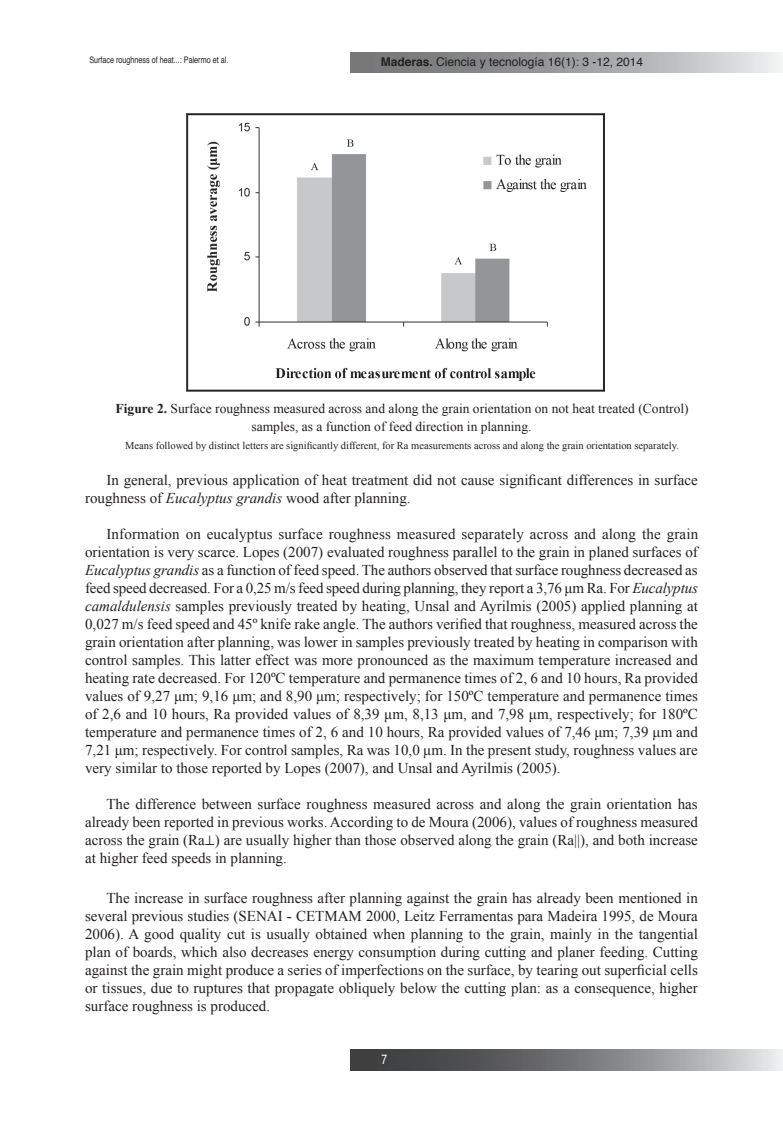
<style>
.page{position:relative;width:783px;height:1144px;background:#fff}
.page>*{position:absolute;margin:0;border:0;box-sizing:border-box;transform-origin:0 0}
.t1{font:15px/18px "Times New Roman";color:#231f20;text-align:justify}
.t2{font:13.5px/18px "Times New Roman";color:#231f20}
.t3{font:13.5px "Helvetica";color:#fff;scale:.75 1}
.t4{font:12px "Helvetica";color:#231f20}
.t5{font:10.5px "Times New Roman";color:#231f20}
.t6{font:9px "Helvetica";color:#231f20;scale:.8 1}
.s1{font-weight:700}
.s2{font-style:italic}
</style>
<div class="page">
<img style="left:186px;top:113px;width:419px;height:279px">
<svg style="left:350px;top:52px;width:432px;height:21px;background:#a3a4a5"></svg>
<svg style="left:350px;top:1050px;width:432px;height:20px;background:#7c7d7f"></svg>
<p class="t6" style="left:89px;top:53px;width:175px">Surface roughness of heat...: Palermo et al.</p>
<p class="t4" style="left:381px;top:53px;width:264px"><span class="s1">Maderas.</span> Ciencia y tecnología 16(1): 3 -12, 2014</p>
<p class="t2" style="left:251px;top:400px;width:438px;text-indent:-136px"><span class="s1">Figure 2.</span> Surface roughness measured across and along the grain orientation on not heat treated (Control) samples, as a function of feed direction in planning.</p>
<p class="t5" style="left:125px;top:439px;width:555px">Means followed by distinct letters are significantly different, for Ra measurements across and along the grain orientation separately.</p>
<p class="t1" style="left:85px;top:471px;width:614px;text-indent:21px">In general, previous application of heat treatment did not cause significant differences in surface roughness of <span class="s2">Eucalyptus grandis</span> wood after planning.</p>
<p class="t1" style="left:85px;top:525px;width:614px;text-indent:21px">Information on eucalyptus surface roughness measured separately across and along the grain orientation is very scarce. Lopes (2007) evaluated roughness parallel to the grain in planed surfaces of <span class="s2">Eucalyptus grandis</span> as a function of feed speed. The authors observed that surface roughness decreased as feed speed decreased. For a 0,25 m/s feed speed during planning, they report a 3,76 μm Ra. For <span class="s2">Eucalyptus camaldulensis</span> samples previously treated by heating, Unsal and Ayrilmis (2005) applied planning at 0,027 m/s feed speed and 45º knife rake angle. The authors verified that roughness, measured across the grain orientation after planning, was lower in samples previously treated by heating in comparison with control samples. This latter effect was more pronounced as the maximum temperature increased and heating rate decreased. For 120ºC temperature and permanence times of 2, 6 and 10 hours, Ra provided values of 9,27 μm; 9,16 μm; and 8,90 μm; respectively; for 150ºC temperature and permanence times of 2,6 and 10 hours, Ra provided values of 8,39 μm, 8,13 μm, and 7,98 μm, respectively; for 180ºC temperature and permanence times of 2, 6 and 10 hours, Ra provided values of 7,46 μm; 7,39 μm and 7,21 μm; respectively. For control samples, Ra was 10,0 μm. In the present study, roughness values are very similar to those reported by Lopes (2007), and Unsal and Ayrilmis (2005).</p>
<p class="t1" style="left:85px;top:795px;width:614px;text-indent:21px">The difference between surface roughness measured across and along the grain orientation has already been reported in previous works. According to de Moura (2006), values of roughness measured across the grain (Ra⊥) are usually higher than those observed along the grain (Ra||), and both increase at higher feed speeds in planning.</p>
<p class="t1" style="left:85px;top:889px;width:614px;text-indent:21px">The increase in surface roughness after planning against the grain has already been mentioned in several previous studies (SENAI - CETMAM 2000, Leitz Ferramentas para Madeira 1995, de Moura 2006). A good quality cut is usually obtained when planning to the grain, mainly in the tangential plan of boards, which also decreases energy consumption during cutting and planer feeding. Cutting against the grain might produce a series of imperfections on the surface, by tearing out superficial cells or tissues, due to ruptures that propagate obliquely below the cutting plan: as a consequence, higher surface roughness is produced.</p>
<p class="t3" style="left:381px;top:1049px;width:9px">7</p>
</div>
